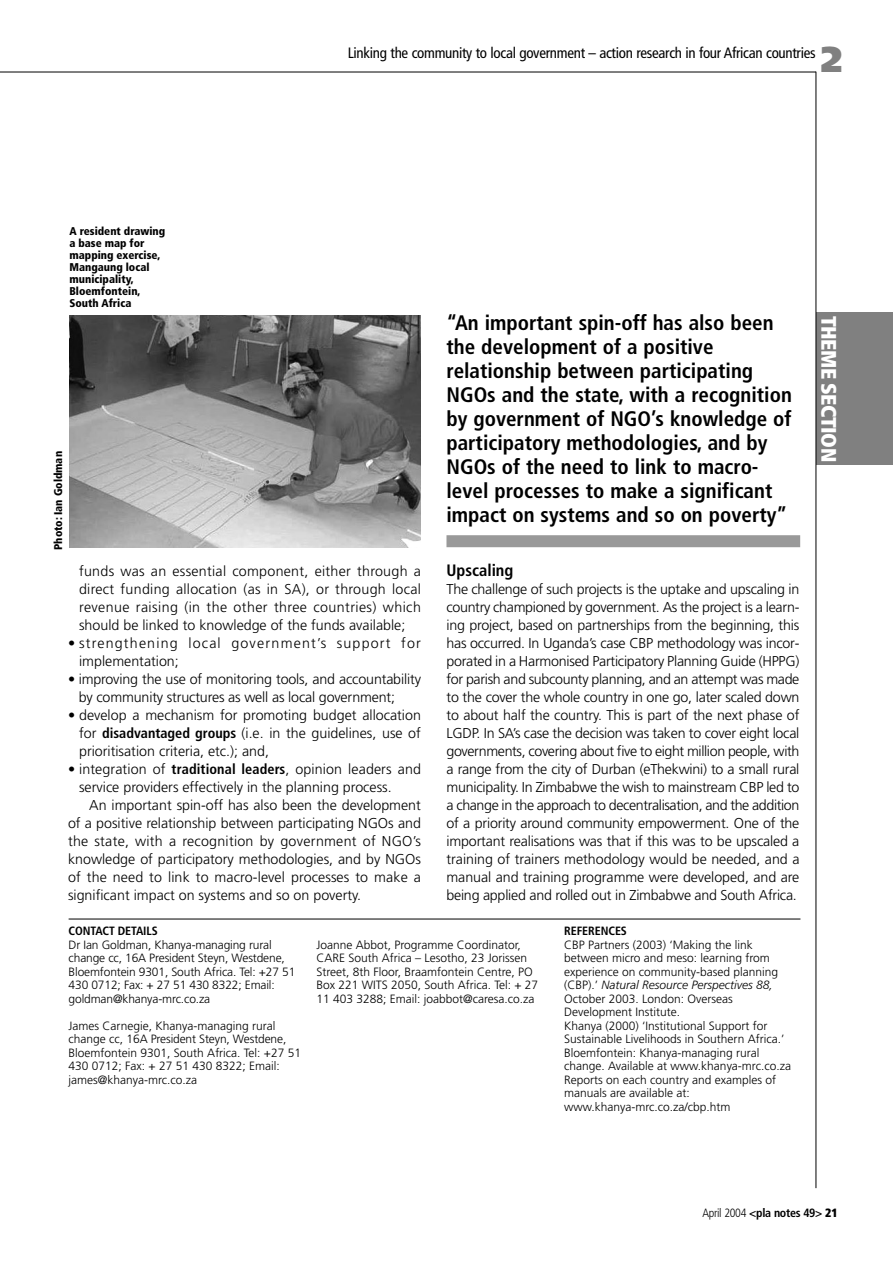
<style>
.page{position:relative;width:893px;height:1263px;background:#fff}
.page>*{position:absolute;margin:0;border:0;box-sizing:border-box;transform-origin:0 0}
.t1{font:900 36px "Frutiger";color:#808080}
.t2{font:700 condensed 21px/24px "Frutiger";color:#000}
.t3{font:900 condensed 21px "Frutiger";letter-spacing:-.02em;color:#fff}
.t4{font:700 condensed 16.5px "Frutiger";color:#000}
.t5{font:condensed 15px "Frutiger";letter-spacing:-.02em;color:#000}
.t6{font:300 14.25px/18px "Frutiger";color:#000;text-align:justify}
.t7{font:300 14.25px/18px "Frutiger";letter-spacing:.085em;color:#000}
.t8{font:300 12px/13.5px "Frutiger";color:#000}
.t9{font:700 condensed 12px "Frutiger";letter-spacing:-.005em;color:#000}
.t10{font:700 condensed 12px "Frutiger";letter-spacing:-.025em;color:#000}
.t11{font:900 condensed 11.25px/12px "Frutiger";color:#000}
.s1{font-weight:700;font-stretch:condensed}
.s2{font-style:italic}
.s3{font-weight:300}
.s4{font-weight:900}
</style>
<div class="page">
<div style="left:816px;top:313px;width:77px;height:152px;background:#808080"></div>
<hr style="left:816px;top:72px;width:1px;height:1116px;background:#000">
<hr style="left:0;top:72px;width:816px;height:1px;background:#000">
<hr style="left:69px;top:919px;width:731px;height:1px;background:#000">
<div style="left:446px;top:535px;width:354px;height:12px;background:#999"></div>
<img style="left:70px;top:316px;width:351px;height:231px">
<p class="t11" style="left:69px;top:226px;width:97px">A resident drawing a base map for mapping exercise,<br>Mangaung local municipality,<br>Bloemfontein,<br>South Africa</p>
<p class="t11" style="left:53px;top:550px;width:100px;rotate:-90deg">Photo: Ian Goldman</p>
<p class="t5" style="left:348px;top:47px;width:469px">Linking the community to local government – action research in four African countries</p>
<h1 class="t1" style="left:821px;top:45px;width:23px">2</h1>
<p class="t2" style="left:446px;top:313px;width:347px">“An important spin-off has also been the development of a positive relationship between participating NGOs and the state, with a recognition by government of NGO’s knowledge of participatory methodologies, and by NGOs of the need to link to macro&shy;level processes to make a significant impact on systems and so on poverty”</p>
<h2 class="t3" style="left:837px;top:316px;width:148px;rotate:90deg">THEME SECTION</h2>
<p class="t6" style="left:79px;top:563px;width:343px">funds was an essential component, either through a direct funding allocation (as in SA), or through local revenue raising (in the other three countries) which should be linked to knowledge of the funds available;</p>
<p class="t7" style="left:79px;top:635px;width:343px;text-indent:-11px">• strengthening local government’s support for implementation;</p>
<p class="t6" style="left:79px;top:671px;width:344px;text-indent:-11px">• improving the use of monitoring tools, and accountability by community structures as well as local government;</p>
<p class="t6" style="left:79px;top:707px;width:343px;text-indent:-11px">• develop a mechanism for promoting budget allocation for <span class="s1">disadvantaged groups</span> (i.e. in the guidelines, use of prioritisation criteria, etc.); and,</p>
<p class="t6" style="left:79px;top:761px;width:343px;text-indent:-11px">• integration of <span class="s1">traditional leaders</span>, opinion leaders and service providers effectively in the planning process.</p>
<p class="t6" style="left:68px;top:797px;width:354px;text-indent:21px">An important spin-off has also been the development of a positive relationship between participating NGOs and the state, with a recognition by government of NGO’s knowledge of participatory methodologies, and by NGOs of the need to link to macro-level processes to make a significant impact on systems and so on poverty.</p>
<p class="t4" style="left:446px;top:564px;width:68px">Upscaling</p>
<p class="t6" style="left:446px;top:581px;width:354px">The challenge of such projects is the uptake and upscaling in country championed by government. As the project is a learn&shy;ing project, based on partnerships from the beginning, this has occurred. In Uganda’s case CBP methodology was incor&shy;porated in a Harmonised Participatory Planning Guide (HPPG) for parish and subcounty planning, and an attempt was made to the cover the whole country in one go, later scaled down to about half the country. This is part of the next phase of LGDP. In SA’s case the decision was taken to cover eight local governments, covering about five to eight million people, with a range from the city of Durban (eThekwini) to a small rural municipality. In Zimbabwe the wish to mainstream CBP led to a change in the approach to decentralisation, and the addition of a priority around community empowerment. One of the important realisations was that if this was to be upscaled a training of trainers methodology would be needed, and a manual and training programme were developed, and are being applied and rolled out in Zimbabwe and South Africa.</p>
<p class="t9" style="left:69px;top:926px;width:91px">CONTACT DETAILS</p>
<p class="t8" style="left:69px;top:938px;width:228px">Dr Ian Goldman, Khanya-managing rural change cc, 16A President Steyn, Westdene, Bloemfontein 9301, South Africa. Tel: +27 51<br>430 0712; Fax: + 27 51 430 8322; Email: goldman@khanya-mrc.co.za</p>
<p class="t8" style="left:69px;top:1019px;width:234px">James Carnegie, Khanya-managing rural change cc, 16A President Steyn, Westdene, Bloemfontein 9301, South Africa. Tel: +27 51<br>430 0712; Fax: + 27 51 430 8322; Email: james@khanya-mrc.co.za</p>
<p class="t8" style="left:316px;top:938px;width:223px">Joanne Abbot, Programme Coordinator, CARE South Africa – Lesotho, 23 Jorissen Street, 8th Floor, Braamfontein Centre, PO Box 221 WITS 2050, South Africa. Tel: + 27<br>11 403 3288; Email: joabbot@caresa.co.za</p>
<p class="t9" style="left:564px;top:926px;width:64px">REFERENCES</p>
<p class="t8" style="left:564px;top:938px;width:228px">CBP Partners (2003) ‘Making the link between micro and meso: learning from experience on community-based planning (CBP).’ <span class="s2">Natural Resource Perspectives 88, </span>October 2003. London: Overseas Development Institute.<br>Khanya (2000) ‘Institutional Support for Sustainable Livelihoods in Southern Africa.’ Bloemfontein: Khanya-managing rural change. Available at www.khanya-mrc.co.za Reports on each country and examples of manuals are available at: www.khanya-mrc.co.za/cbp.htm</p>
<p class="t10" style="left:702px;top:1208px;width:137px"><span class="s3">April 2004</span> &lt;pla notes 49&gt; <span class="s4">21</span></p>
</div>
